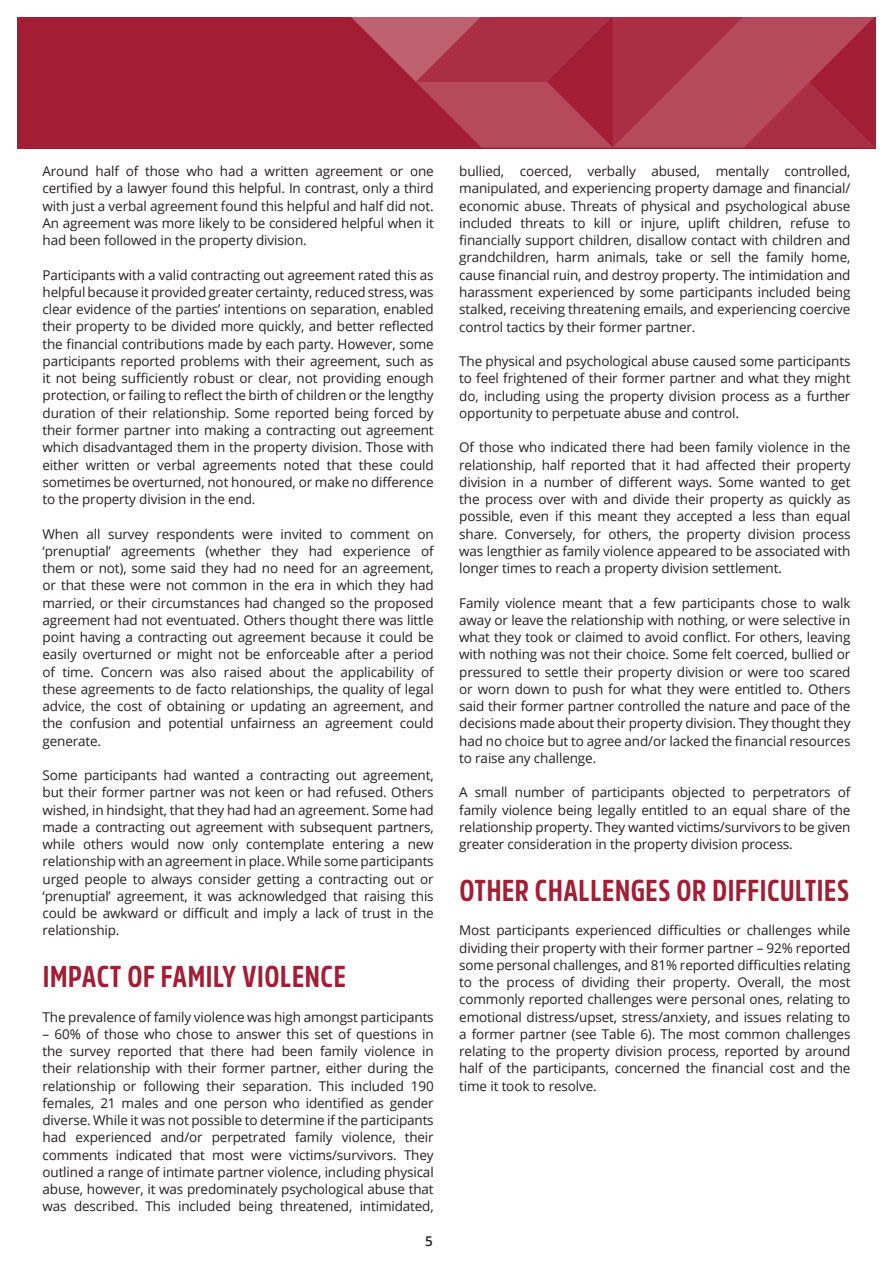
<style>
.page{position:relative;width:893px;height:1263px;background:#fff}
.page>*{position:absolute;margin:0;border:0;box-sizing:border-box;transform-origin:0 0}
.t1{font:700 30px "Amsi Pro Cond";letter-spacing:.02em;color:#a31e35}
.t2{font:13.5px/17.2px "Open Sans";letter-spacing:-.01em;color:#231f20;text-align:justify}
.t3{font:600 13.5px "Open Sans";color:#231f20}
</style>
<div class="page">
<div style="left:17px;top:17px;width:858px;height:132px;background:#a31e35"></div>
<svg style="left:351px;top:17px;width:523px;height:130px"></svg>
<p class="t2" style="left:43px;top:162px;width:393px">Around half of those who had a written agreement or one certified by a lawyer found this helpful. In contrast, only a third with just a verbal agreement found this helpful and half did not.<br>An agreement was more likely to be considered helpful when it had been followed in the property division.</p>
<p class="t2" style="left:43px;top:266px;width:393px">Participants with a valid contracting out agreement rated this as helpful because it provided greater certainty, reduced stress, was clear evidence of the parties’ intentions on separation, enabled their property to be divided more quickly, and better reflected the financial contributions made by each party. However, some participants reported problems with their agreement, such as it not being sufficiently robust or clear, not providing enough protection, or failing to reflect the birth of children or the lengthy duration of their relationship. Some reported being forced by their former partner into making a contracting out agreement which disadvantaged them in the property division. Those with either written or verbal agreements noted that these could sometimes be overturned, not honoured, or make no difference to the property division in the end.</p>
<p class="t2" style="left:43px;top:525px;width:393px">When all survey respondents were invited to comment on ‘prenuptial’ agreements (whether they had experience of them or not), some said they had no need for an agreement, or that these were not common in the era in which they had married, or their circumstances had changed so the proposed agreement had not eventuated. Others thought there was little point having a contracting out agreement because it could be easily overturned or might not be enforceable after a period of time. Concern was also raised about the applicability of these agreements to de facto relationships, the quality of legal advice, the cost of obtaining or updating an agreement, and the confusion and potential unfairness an agreement could generate.</p>
<p class="t2" style="left:43px;top:766px;width:393px">Some participants had wanted a contracting out agreement, but their former partner was not keen or had refused. Others wished, in hindsight, that they had had an agreement. Some had made a contracting out agreement with subsequent partners, while others would now only contemplate entering a new relationship with an agreement in place. While some participants urged people to always consider getting a contracting out or ‘prenuptial’ agreement, it was acknowledged that raising this could be awkward or difficult and imply a lack of trust in the relationship.</p>
<h1 class="t1" style="left:43px;top:956px;width:305px">IMPACT OF FAMILY VIOLENCE</h1>
<p class="t2" style="left:43px;top:1008px;width:393px">The prevalence of family violence was high amongst participants</p>
<p class="t2" style="left:43px;top:1025px;width:393px">– 60% of those who chose to answer this set of questions in the survey reported that there had been family violence in their relationship with their former partner, either during the relationship or following their separation. This included 190 females, 21 males and one person who identified as gender diverse. While it was not possible to determine if the participants had experienced and/or perpetrated family violence, their comments indicated that most were victims/survivors. They outlined a range of intimate partner violence, including physical abuse, however, it was predominately psychological abuse that was described. This included being threatened, intimidated,</p>
<p class="t3" style="left:425px;top:1232px;width:9px">5</p>
<p class="t2" style="left:459px;top:162px;width:393px">bullied, coerced, verbally abused, mentally controlled, manipulated, and experiencing property damage and financial/ economic abuse. Threats of physical and psychological abuse included threats to kill or injure, uplift children, refuse to financially support children, disallow contact with children and grandchildren, harm animals, take or sell the family home, cause financial ruin, and destroy property. The intimidation and harassment experienced by some participants included being stalked, receiving threatening emails, and experiencing coercive control tactics by their former partner.</p>
<p class="t2" style="left:459px;top:352px;width:393px">The physical and psychological abuse caused some participants to feel frightened of their former partner and what they might do, including using the property division process as a further opportunity to perpetuate abuse and control.</p>
<p class="t2" style="left:459px;top:438px;width:393px">Of those who indicated there had been family violence in the relationship, half reported that it had affected their property division in a number of different ways. Some wanted to get the process over with and divide their property as quickly as possible, even if this meant they accepted a less than equal share. Conversely, for others, the property division process was lengthier as family violence appeared to be associated with longer times to reach a property division settlement.</p>
<p class="t2" style="left:459px;top:594px;width:393px">Family violence meant that a few participants chose to walk away or leave the relationship with nothing, or were selective in what they took or claimed to avoid conflict. For others, leaving with nothing was not their choice. Some felt coerced, bullied or pressured to settle their property division or were too scared or worn down to push for what they were entitled to. Others said their former partner controlled the nature and pace of the decisions made about their property division. They thought they had no choice but to agree and/or lacked the financial resources to raise any challenge.</p>
<p class="t2" style="left:459px;top:783px;width:393px">A small number of participants objected to perpetrators of family violence being legally entitled to an equal share of the relationship property. They wanted victims/survivors to be given greater consideration in the property division process.</p>
<h1 class="t1" style="left:459px;top:870px;width:391px">OTHER CHALLENGES OR DIFFICULTIES</h1>
<p class="t2" style="left:459px;top:921px;width:393px">Most participants experienced difficulties or challenges while dividing their property with their former partner – 92% reported some personal challenges, and 81% reported difficulties relating to the process of dividing their property. Overall, the most commonly reported challenges were personal ones, relating to emotional distress/upset, stress/anxiety, and issues relating to a former partner (see Table 6). The most common challenges relating to the property division process, reported by around half of the participants, concerned the financial cost and the time it took to resolve.</p>
</div>
